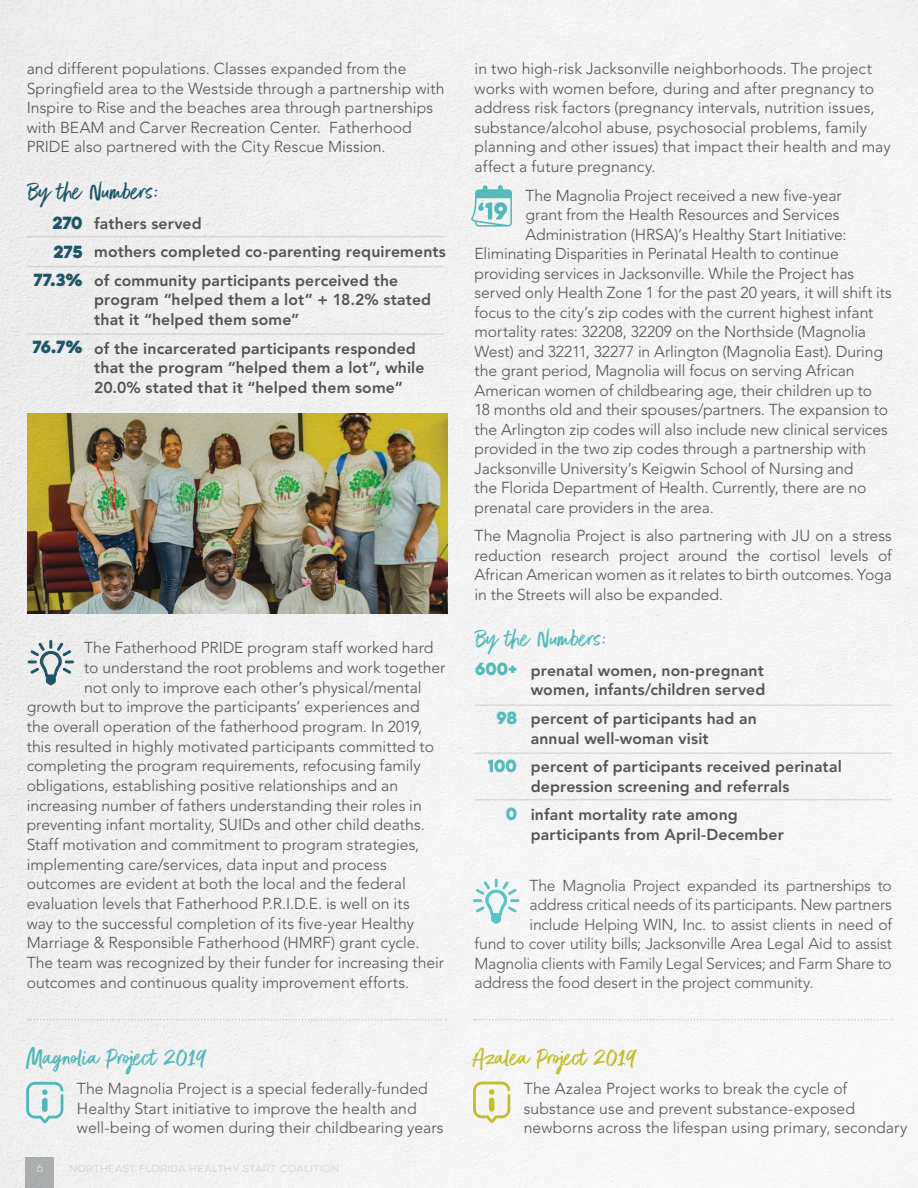
<style>
.page{position:relative;width:918px;height:1188px;background:#fff}
.page>*{position:absolute;margin:0;border:0;box-sizing:border-box;transform-origin:0 0}
.t1{font:28.5px "Better Times";color:#57c4c5}
.t2{font:28.5px "Better Times";color:#ccc62c}
.t3{font:28.5px "Better Times";color:#205d71}
.t4{font:300 15.75px/19.5px "Avenir";color:#58595b}
.t5{font:800 15.75px/19.5px "Avenir";letter-spacing:.01em;color:#58595b}
.t6{font:15.75px/28.7px "Eveleth Clean";letter-spacing:-.015em;color:#205d71;text-align:right}
.t7{font:15.75px "Eveleth Clean";letter-spacing:.01em;color:#57c4c5}
.t8{font:100 10.5px "Eveleth Clean";color:#fff}
.t9{font:100 9px "Eveleth Clean";letter-spacing:.04em;color:#d5d6d6}
</style>
<div class="page">
<img style="left:0;top:0;width:918px;height:1188px">
<svg style="left:473px;top:878px;width:47px;height:47px"></svg>
<p class="t4" style="left:27px;top:59px;width:420px">and different populations. Classes expanded from the Springfield area to the Westside through a partnership with Inspire to Rise and the beaches area through partnerships with BEAM and Carver Recreation Center. Fatherhood PRIDE also partnered with the City Rescue Mission.</p>
<h1 class="t3" style="left:27px;top:176px;width:134px">By the Numbers:</h1>
<p class="t5" style="left:94px;top:209px;width:353px;line-height:28.7px">fathers served<br>mothers completed co-parenting requirements of community participants perceived the</p>
<p class="t5" style="left:94px;top:290px;width:338px">program “helped them a lot” + 18.2% stated that it “helped them some”</p>
<p class="t5" style="left:94px;top:338px;width:332px">of the incarcerated participants responded that the program “helped them a lot”, while<br>20.0% stated that it “helped them some”</p>
<p class="t6" style="left:34px;top:208px;width:51px">270<br>275<br>77.3%</p>
<p class="t6" style="left:33px;top:332px;width:52px">76.7%</p>
<p class="t4" style="left:84px;top:638px;width:351px">The Fatherhood PRIDE program staff worked hard</p>
<p class="t4" style="left:84px;top:658px;width:363px">to understand the root problems and work together</p>
<p class="t4" style="left:84px;top:678px;width:339px">not only to improve each other’s physical/mental</p>
<p class="t4" style="left:27px;top:697px;width:394px">growth but to improve the participants’ experiences and</p>
<p class="t4" style="left:27px;top:717px;width:397px">the overall operation of the fatherhood program. In 2019,</p>
<p class="t4" style="left:27px;top:737px;width:409px">this resulted in highly motivated participants committed to</p>
<p class="t4" style="left:27px;top:756px;width:395px">completing the program requirements, refocusing family</p>
<p class="t4" style="left:27px;top:776px;width:373px">obligations, establishing positive relationships and an</p>
<p class="t4" style="left:27px;top:795px;width:397px">increasing number of fathers understanding their roles in</p>
<p class="t4" style="left:27px;top:815px;width:400px">preventing infant mortality, SUIDs and other child deaths.</p>
<p class="t4" style="left:27px;top:835px;width:394px">Staff motivation and commitment to program strategies,</p>
<p class="t4" style="left:27px;top:854px;width:362px">implementing care/services, data input and process</p>
<p class="t4" style="left:27px;top:874px;width:381px">outcomes are evident at both the local and the federal</p>
<p class="t4" style="left:27px;top:894px;width:385px">evaluation levels that Fatherhood P.R.I.D.E. is well on its</p>
<p class="t4" style="left:27px;top:913px;width:389px">way to the successful completion of its five-year Healthy</p>
<p class="t4" style="left:27px;top:933px;width:394px">Marriage &amp; Responsible Fatherhood (HMRF) grant cycle.</p>
<p class="t4" style="left:27px;top:953px;width:419px">The team was recognized by their funder for increasing their</p>
<p class="t4" style="left:27px;top:972px;width:384px">outcomes and continuous quality improvement efforts.</p>
<h1 class="t1" style="left:26px;top:1042px;width:181px">Magnolia Project 2019</h1>
<p class="t4" style="left:77px;top:1079px;width:368px">The Magnolia Project is a special federally-funded<br>Healthy Start initiative to improve the health and well-being of women during their childbearing years</p>
<p class="t8" style="left:37px;top:1161px;width:8px">6</p>
<p class="t9" style="left:69px;top:1162px;width:272px">NORTHEAST FLORIDA HEALTHY START COALITION</p>
<p class="t4" style="left:475px;top:59px;width:418px">in two high-risk Jacksonville neighborhoods. The project works with women before, during and after pregnancy to address risk factors (pregnancy intervals, nutrition issues, substance/alcohol abuse, psychosocial problems, family planning and other issues) that impact their health and may affect a future pregnancy.</p>
<p class="t4" style="left:525px;top:186px;width:318px">The Magnolia Project received a new five-year</p>
<p class="t4" style="left:525px;top:205px;width:316px">grant from the Health Resources and Services</p>
<p class="t4" style="left:525px;top:225px;width:322px">Administration (HRSA)’s Healthy Start Initiative:</p>
<p class="t4" style="left:475px;top:244px;width:366px">Eliminating Disparities in Perinatal Health to continue</p>
<p class="t4" style="left:475px;top:263px;width:381px">providing services in Jacksonville. While the Project has</p>
<p class="t4" style="left:475px;top:283px;width:419px">served only Health Zone 1 for the past 20 years, it will shift its</p>
<p class="t4" style="left:475px;top:302px;width:400px">focus to the city’s zip codes with the current highest infant</p>
<p class="t4" style="left:475px;top:322px;width:393px">mortality rates: 32208, 32209 on the Northside (Magnolia</p>
<p class="t4" style="left:475px;top:341px;width:410px">West) and 32211, 32277 in Arlington (Magnolia East). During</p>
<p class="t4" style="left:475px;top:361px;width:382px">the grant period, Magnolia will focus on serving African</p>
<p class="t4" style="left:475px;top:380px;width:399px">American women of childbearing age, their children up to</p>
<p class="t4" style="left:475px;top:400px;width:415px">18 months old and their spouses/partners. The expansion to</p>
<p class="t4" style="left:475px;top:419px;width:415px">the Arlington zip codes will also include new clinical services</p>
<p class="t4" style="left:475px;top:439px;width:393px">provided in the two zip codes through a partnership with</p>
<p class="t4" style="left:475px;top:458px;width:380px">Jacksonville University’s Keigwin School of Nursing and</p>
<p class="t4" style="left:475px;top:478px;width:393px">the Florida Department of Health. Currently, there are no</p>
<p class="t4" style="left:475px;top:497px;width:241px">prenatal care providers in the area.</p>
<p class="t4" style="left:475px;top:526px;width:419px;text-align:justify">The Magnolia Project is also partnering with JU on a stress reduction research project around the cortisol levels of African American women as it relates to birth outcomes. Yoga in the Streets will also be expanded.</p>
<h1 class="t1" style="left:475px;top:623px;width:134px">By the Numbers:</h1>
<p class="t5" style="left:531px;top:661px;width:236px">prenatal women, non-pregnant women, infants/children served</p>
<p class="t5" style="left:531px;top:709px;width:228px">percent of participants had an annual well-woman visit</p>
<p class="t5" style="left:531px;top:757px;width:313px">percent of participants received perinatal depression screening and referrals</p>
<p class="t5" style="left:531px;top:805px;width:255px">infant mortality rate among participants from April-December</p>
<p class="t4" style="left:530px;top:875px;width:364px">The Magnolia Project expanded its partnerships to</p>
<p class="t4" style="left:530px;top:895px;width:364px">address critical needs of its participants. New partners</p>
<p class="t4" style="left:530px;top:914px;width:364px">include Helping WIN, Inc. to assist clients in need of</p>
<p class="t4" style="left:475px;top:934px;width:419px">fund to cover utility bills; Jacksonville Area Legal Aid to assist</p>
<p class="t4" style="left:475px;top:953px;width:419px">Magnolia clients with Family Legal Services; and Farm Share to</p>
<p class="t4" style="left:475px;top:973px;width:340px">address the food desert in the project community.</p>
<p class="t7" style="left:475px;top:657px;width:43px">600+</p>
<p class="t7" style="left:496px;top:706px;width:22px">98</p>
<p class="t7" style="left:488px;top:754px;width:31px">100</p>
<p class="t7" style="left:506px;top:802px;width:13px">0</p>
<h1 class="t2" style="left:473px;top:1042px;width:164px">Azalea Project 2019</h1>
<p class="t4" style="left:524px;top:1079px;width:385px">The Azalea Project works to break the cycle of substance use and prevent substance-exposed newborns across the lifespan using primary, secondary</p>
</div>
